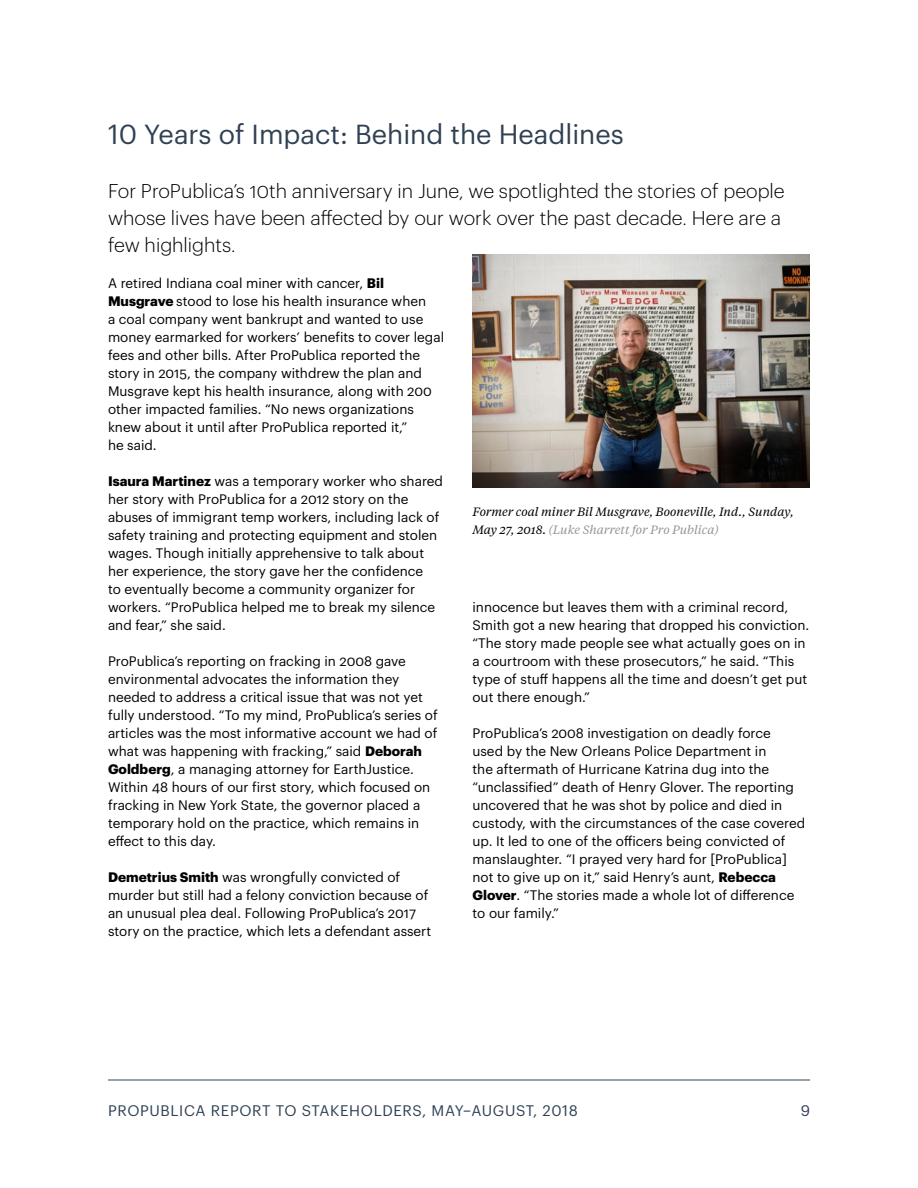
<style>
.page{position:relative;width:918px;height:1188px;background:#fff}
.page>*{position:absolute;margin:0;border:0;box-sizing:border-box;transform-origin:0 0}
.t1{font:27px "Graphik";color:#304154}
.t2{font:300 19.5px/27px "Graphik";color:#000}
.t3{font:15px "Graphik";letter-spacing:.045em;color:#304154}
.t4{font:13.5px/18px "Graphik";color:#000}
.t5{font:italic 12px/18px "Tiempos Text";color:#000}
.s1{font-weight:700}
.s2{color:#939598}
</style>
<div class="page">
<hr style="left:108px;top:1080px;width:702px;height:1px;background:#304154">
<img style="left:472px;top:254px;width:338px;height:234px">
<h1 class="t1" style="left:108px;top:114px;width:517px">10 Years of Impact: Behind the Headlines</h1>
<h2 class="t2" style="left:108px;top:176px;width:678px">For ProPublica’s 10th anniversary in June, we spotlighted the stories of people whose lives have been affected by our work over the past decade. Here are a few highlights.</h2>
<p class="t4" style="left:108px;top:273px;width:338px">A retired Indiana coal miner with cancer, <span class="s1">Bil Musgrave</span> stood to lose his health insurance when<br>a coal company went bankrupt and wanted to use money earmarked for workers’ benefits to cover legal fees and other bills. After ProPublica reported the story in 2015, the company withdrew the plan and Musgrave kept his health insurance, along with 200 other impacted families. “No news organizations knew about it until after ProPublica reported it,”<br>he said.</p>
<p class="t4" style="left:108px;top:471px;width:337px"><span class="s1">Isaura Martinez</span> was a temporary worker who shared her story with ProPublica for a 2012 story on the abuses of immigrant temp workers, including lack of safety training and protecting equipment and stolen wages. Though initially apprehensive to talk about her experience, the story gave her the confidence<br>to eventually become a community organizer for workers. “ProPublica helped me to break my silence and fear,” she said.</p>
<p class="t4" style="left:108px;top:651px;width:331px">ProPublica’s reporting on fracking in 2008 gave environmental advocates the information they needed to address a critical issue that was not yet fully understood. “To my mind, ProPublica’s series of articles was the most informative account we had of what was happening with fracking,” said <span class="s1">Deborah Goldberg</span>, a managing attorney for EarthJustice.<br>Within 48 hours of our first story, which focused on fracking in New York State, the governor placed a temporary hold on the practice, which remains in effect to this day.</p>
<p class="t4" style="left:108px;top:867px;width:325px"><span class="s1">Demetrius Smith</span> was wrongfully convicted of murder but still had a felony conviction because of an unusual plea deal. Following ProPublica’s 2017 story on the practice, which lets a defendant assert</p>
<p class="t5" style="left:472px;top:502px;width:323px">Former coal miner Bil Musgrave, Booneville, Ind., Sunday,<br>May 27, 2018. <span class="s2">(Luke Sharrett for Pro Publica)</span></p>
<p class="t4" style="left:472px;top:597px;width:338px">innocence but leaves them with a criminal record, Smith got a new hearing that dropped his conviction. “The story made people see what actually goes on in a courtroom with these prosecutors,” he said. “This type of stuff happens all the time and doesn’t get put out there enough.”</p>
<p class="t4" style="left:472px;top:723px;width:334px">ProPublica’s 2008 investigation on deadly force<br>used by the New Orleans Police Department in<br>the aftermath of Hurricane Katrina dug into the “unclassified” death of Henry Glover. The reporting uncovered that he was shot by police and died in custody, with the circumstances of the case covered up. It led to one of the officers being convicted of manslaughter. “I prayed very hard for [ProPublica] not to give up on it,” said Henry’s aunt, <span class="s1">Rebecca Glover</span>. “The stories made a whole lot of difference to our family.”</p>
<p class="t3" style="left:108px;top:1099px;width:471px">PROPUBLICA REPORT TO STAKEHOLDERS, MAY–AUGUST, 2018</p>
<p class="t3" style="left:801px;top:1099px;width:11px">9</p>
</div>
